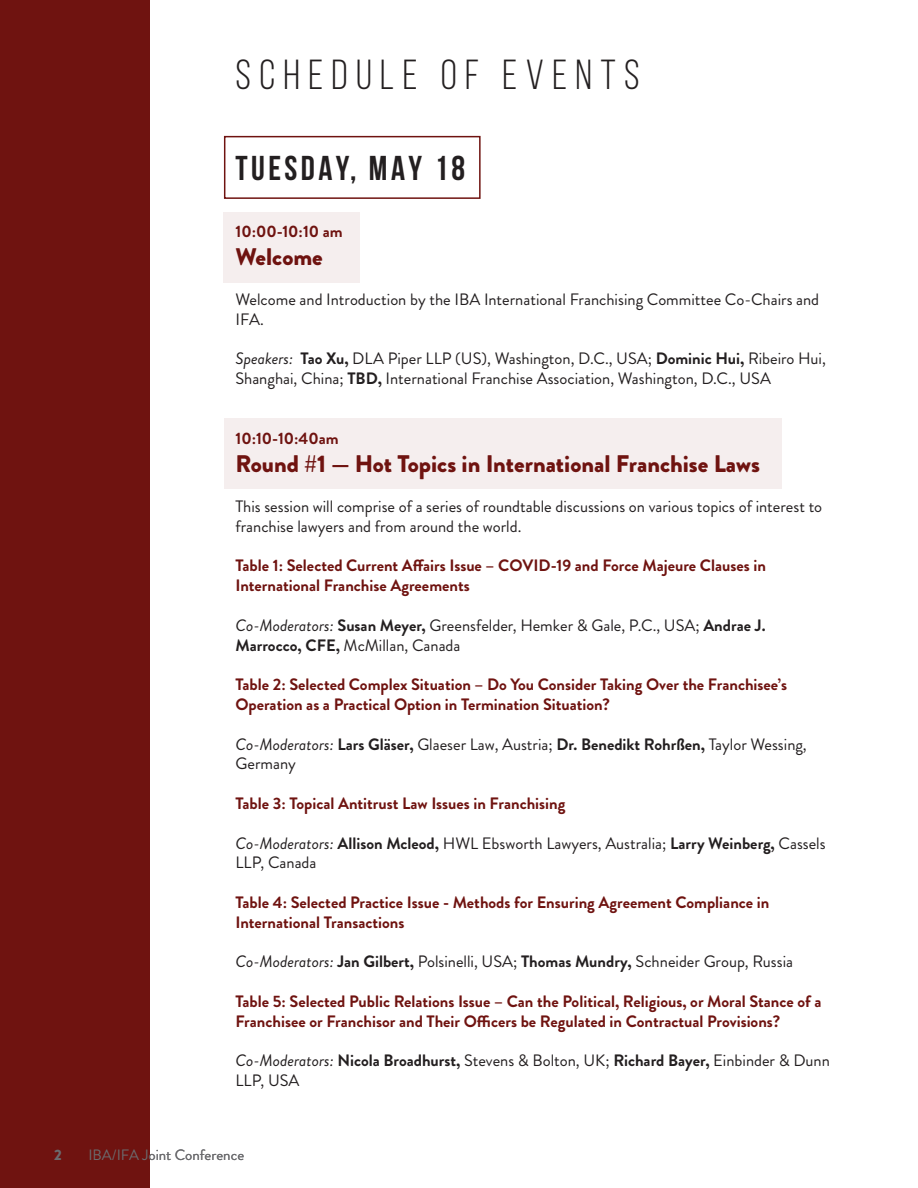
<style>
.page{position:relative;width:918px;height:1188px;background:#fff}
.page>*{position:absolute;margin:0;border:0;box-sizing:border-box;transform-origin:0 0}
.t1{font:42px "Bebas Neue";letter-spacing:.2em;color:#231f20}
.t2{font:700 34.5px "Bebas Neue";letter-spacing:.1em;color:#231f20}
.t3{font:900 24px "Brandon Grotesque";color:#6f1310}
.t4{font:16.5px/19.8px "Brandon Grotesque";color:#231f20}
.t5{font:700 16.5px/19.8px "Brandon Grotesque";color:#6f1310}
.t6{font:15px "Brandon Grotesque";color:#6b6b6e}
.t7{font:900 15px "Brandon Grotesque";color:#6b6b6e}
.s1{font-style:italic}
.s2{font-weight:700}
</style>
<div class="page">
<div style="left:224px;top:212px;width:136px;height:70px;background:#f5eeee"></div>
<div style="left:224px;top:418px;width:557px;height:70px;background:#f5eeee"></div>
<div style="left:0;top:0;width:149px;height:1188px;background:#6f1310"></div>
<div style="left:224px;top:136px;width:257px;height:63px;border:2px solid #6f1310"></div>
<p class="t1" style="left:236px;top:52px;width:406px">SCHEDULE OF EVENTS</p>
<p class="t2" style="left:236px;top:149px;width:231px">TUESDAY, MAY 18</p>
<p class="t5" style="left:236px;top:221px;width:109px">10:00-10:10 am</p>
<p class="t3" style="left:236px;top:240px;width:89px">Welcome</p>
<p class="t4" style="left:236px;top:290px;width:585px">Welcome and Introduction by the IBA International Franchising Committee Co-Chairs and<br>IFA.</p>
<p class="t4" style="left:236px;top:349px;width:592px"><span class="s1">Speakers:</span> <span class="s2">Tao Xu,</span> DLA Piper LLP (US), Washington, D.C., USA; <span class="s2">Dominic Hui,</span> Ribeiro Hui,<br>Shanghai, China; <span class="s2">TBD,</span> International Franchise Association, Washington, D.C., USA</p>
<p class="t5" style="left:236px;top:428px;width:105px">10:10-10:40am</p>
<p class="t3" style="left:236px;top:447px;width:526px">Round #1 — Hot Topics in International Franchise Laws</p>
<p class="t4" style="left:236px;top:497px;width:588px">This session will comprise of a series of roundtable discussions on various topics of interest to franchise lawyers and from around the world.</p>
<p class="t5" style="left:236px;top:556px;width:532px">Table 1: Selected Current Affairs Issue – COVID-19 and Force Majeure Clauses in<br>International Franchise Agreements</p>
<p class="t4" style="left:236px;top:615px;width:532px"><span class="s1">Co-Moderators:</span> <span class="s2">Susan Meyer,</span> Greensfelder, Hemker &amp; Gale, P.C., USA; <span class="s2">Andrae J.<br>Marrocco, CFE,</span> McMillan, Canada</p>
<p class="t5" style="left:236px;top:675px;width:553px">Table 2: Selected Complex Situation – Do You Consider Taking Over the Franchisee’s<br>Operation as a Practical Option in Termination Situation?</p>
<p class="t4" style="left:236px;top:734px;width:573px"><span class="s1">Co-Moderators:</span> <span class="s2">Lars Gläser,</span> Glaeser Law, Austria; <span class="s2">Dr. Benedikt Rohrßen,</span> Taylor Wessing,<br>Germany</p>
<p class="t5" style="left:236px;top:794px;width:331px">Table 3: Topical Antitrust Law Issues in Franchising</p>
<p class="t4" style="left:236px;top:833px;width:592px"><span class="s1">Co-Moderators:</span> <span class="s2">Allison Mcleod,</span> HWL Ebsworth Lawyers, Australia; <span class="s2">Larry Weinberg,</span> Cassels<br>LLP, Canada</p>
<p class="t5" style="left:236px;top:893px;width:535px">Table 4: Selected Practice Issue - Methods for Ensuring Agreement Compliance in<br>International Transactions</p>
<p class="t4" style="left:236px;top:952px;width:559px"><span class="s1">Co-Moderators:</span> <span class="s2">Jan Gilbert,</span> Polsinelli, USA; <span class="s2">Thomas Mundry,</span> Schneider Group, Russia</p>
<p class="t5" style="left:236px;top:992px;width:588px">Table 5: Selected Public Relations Issue – Can the Political, Religious, or Moral Stance of a<br>Franchisee or Franchisor and Their Officers be Regulated in Contractual Provisions?</p>
<p class="t4" style="left:236px;top:1051px;width:596px"><span class="s1">Co-Moderators:</span> <span class="s2">Nicola Broadhurst,</span> Stevens &amp; Bolton, UK; <span class="s2">Richard Bayer,</span> Einbinder &amp; Dunn<br>LLP, USA</p>
<p class="t7" style="left:54px;top:1144px;width:9px">2</p>
<p class="t6" style="left:88px;top:1144px;width:157px">IBA/IFA Joint Conference</p>
</div>
